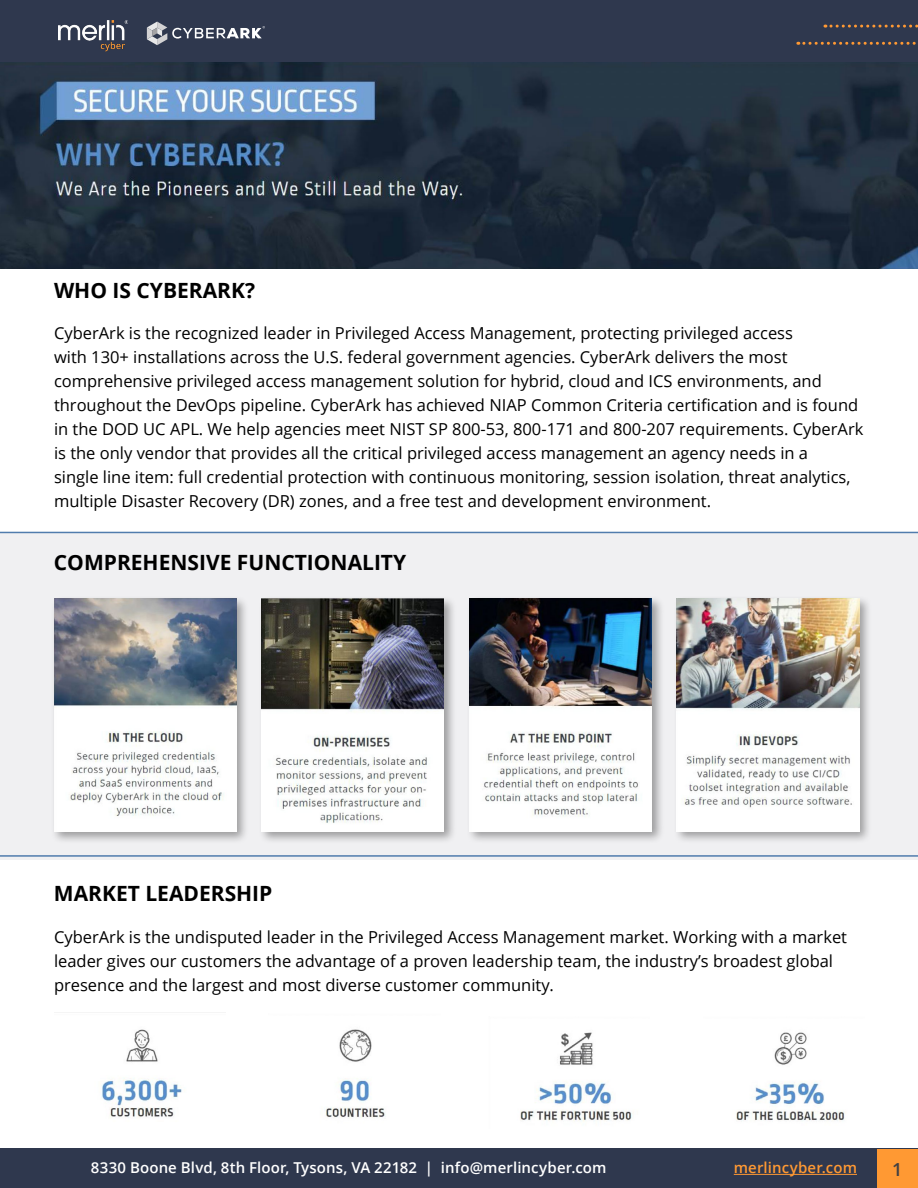
<style>
.page{position:relative;width:918px;height:1188px;background:#fff}
.page>*{position:absolute;margin:0;border:0;box-sizing:border-box;transform-origin:0 0}
.t1{font:700 21px "Open Sans";color:#000}
.t2{font:600 18px "Open Sans";color:#414042}
.t3{font:16.5px/24px "Open Sans";color:#000}
.t4{font:600 15px "Open Sans";letter-spacing:.01em;color:#fff}
.t5{font:600 15px "Open Sans";letter-spacing:.01em;color:#f93}
</style>
<div class="page">
<div style="left:0;top:0;width:918px;height:63px;background:#2f384e"></div>
<svg style="left:825px;top:25px;width:93px;height:3px"></svg>
<svg style="left:798px;top:42px;width:118px;height:3px"></svg>
<svg style="left:147px;top:22px;width:118px;height:23px"></svg>
<img style="left:58px;top:21px;width:69px;height:31px">
<div style="left:0;top:1148px;width:918px;height:40px;background:#2f384e"></div>
<div style="left:877px;top:1149px;width:41px;height:39px;background:#f93"></div>
<hr style="left:734px;top:1174px;width:123px;height:1px;background:#f93">
<div style="left:0;top:533px;width:918px;height:326px;background:#f0f0f2"></div>
<img style="left:0;top:63px;width:918px;height:205px">
<div style="left:51px;top:595px;width:198px;height:249px;background:#000;opacity:.35"></div>
<img style="left:54px;top:599px;width:182px;height:232px">
<div style="left:258px;top:595px;width:199px;height:249px;background:#000;opacity:.35"></div>
<img style="left:262px;top:599px;width:182px;height:232px">
<div style="left:466px;top:595px;width:198px;height:249px;background:#000;opacity:.35"></div>
<img style="left:469px;top:599px;width:183px;height:232px">
<div style="left:673px;top:595px;width:199px;height:249px;background:#000;opacity:.35"></div>
<img style="left:677px;top:599px;width:182px;height:232px">
<img style="left:101px;top:1029px;width:81px;height:89px">
<img style="left:325px;top:1029px;width:61px;height:89px">
<img style="left:520px;top:1032px;width:112px;height:90px">
<img style="left:736px;top:1032px;width:109px;height:89px">
<hr style="left:0;top:855px;width:918px;height:2px;background:#507cad">
<hr style="left:0;top:532px;width:918px;height:1px;background:#507cad">
<p class="t1" style="left:54px;top:276px;width:203px">WHO IS CYBERARK?</p>
<p class="t3" style="left:54px;top:320px;width:811px">CyberArk is the recognized leader in Privileged Access Management, protecting privileged access<br>with 130+ installations across the U.S. federal government agencies. CyberArk delivers the most comprehensive privileged access management solution for hybrid, cloud and ICS environments, and throughout the DevOps pipeline. CyberArk has achieved NIAP Common Criteria certification and is found in the DOD UC APL. We help agencies meet NIST SP 800-53, 800-171 and 800-207 requirements. CyberArk is the only vendor that provides all the critical privileged access management an agency needs in a<br>single line item: full credential protection with continuous monitoring, session isolation, threat analytics, multiple Disaster Recovery (DR) zones, and a free test and development environment.</p>
<p class="t1" style="left:54px;top:548px;width:354px">COMPREHENSIVE FUNCTIONALITY</p>
<p class="t1" style="left:54px;top:879px;width:220px">MARKET LEADERSHIP</p>
<p class="t3" style="left:54px;top:925px;width:795px">CyberArk is the undisputed leader in the Privileged Access Management market. Working with a market leader gives our customers the advantage of a proven leadership team, the industry’s broadest global presence and the largest and most diverse customer community.</p>
<p class="t4" style="left:91px;top:1158px;width:517px">8330 Boone Blvd, 8th Floor, Tysons, VA 22182 | info@merlincyber.com</p>
<p class="t5" style="left:734px;top:1158px;width:125px">merlincyber.com</p>
<p class="t2" style="left:892px;top:1157px;width:12px">1</p>
</div>
